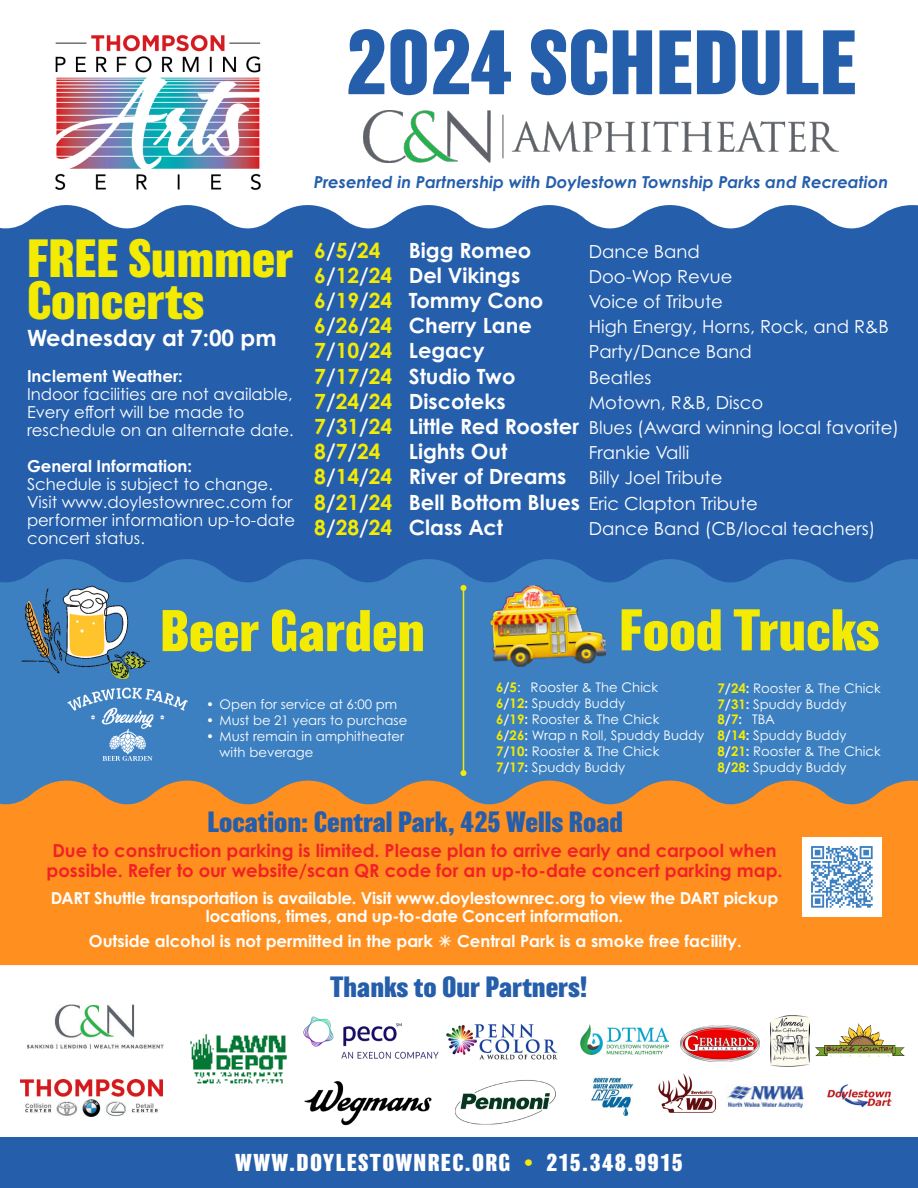
<style>
.page{position:relative;width:918px;height:1188px;background:#fff}
.page>*{position:absolute;margin:0;border:0;box-sizing:border-box;transform-origin:0 0}
.t1{font:800 84px "Balboa";color:#255eab}
.t2{font:800 54px "Balboa";color:#f4eb02}
.t3{font:800 49.5px/42px "Balboa";color:#f4eb02}
.t4{font:800 27px "Balboa";color:#255eab}
.t5{font:800 22.5px "Balboa";letter-spacing:.06em;color:#fff}
.t6{font:700 22.5px "Century Gothic Pro";color:#fff}
.t7{font:700 21px "Century Gothic Pro";color:#fff}
.t8{font:700 21px "Century Gothic Pro";color:#f4eb02}
.t9{font:18px "Century Gothic Pro";color:#fff}
.t10{font:700 18px/19.5px "Century Gothic Pro";color:#f02226;text-align:center}
.t11{font:700 16.5px/18px "Century Gothic Pro";letter-spacing:-.01em;color:#fff;text-align:center}
.t12{font:16.5px/18px "Century Gothic Pro";color:#fff}
.t13{font:italic 700 16.5px "Century Gothic Pro";color:#255eab}
.t14{font:13.2px/15.9px "Century Gothic Pro";color:#fff}
.s1{color:#fff}
.s2{color:#f4eb02}
.s3{font-weight:700;font-size:21px;color:#f4eb02}
.s4{font-weight:700;font-size:21px}
.s5{font-weight:700;color:#f4eb02}
.s6{font-weight:700}
</style>
<div class="page">
<div style="left:0;top:1137px;width:918px;height:51px;background:#255eab"></div>
<div style="left:0;top:205px;width:918px;height:343px;background:#255eab"></div>
<svg style="left:0;top:548px;width:918px;height:222px;background:#397bbe"></svg>
<svg style="left:0;top:770px;width:918px;height:195px;background:#e98e30"></svg>
<img style="left:455px;top:1080px;width:101px;height:45px">
<hr style="left:463px;top:588px;width:1px;height:185px;background:#f4eb02">
<svg style="left:460px;top:585px;width:6px;height:6px"></svg>
<svg style="left:460px;top:770px;width:6px;height:6px"></svg>
<img style="left:21px;top:585px;width:129px;height:97px">
<img style="left:489px;top:582px;width:118px;height:86px">
<img style="left:364px;top:110px;width:474px;height:53px">
<img style="left:55px;top:34px;width:206px;height:157px">
<img style="left:27px;top:1004px;width:137px;height:45px">
<img style="left:304px;top:1017px;width:135px;height:42px">
<img style="left:446px;top:1024px;width:112px;height:35px">
<img style="left:304px;top:1081px;width:128px;height:45px">
<img style="left:827px;top:1084px;width:65px;height:24px">
<img style="left:20px;top:1080px;width:143px;height:37px">
<img style="left:190px;top:1034px;width:97px;height:50px">
<img style="left:680px;top:1025px;width:79px;height:36px">
<img style="left:581px;top:1024px;width:88px;height:30px">
<img style="left:771px;top:1016px;width:38px;height:50px">
<img style="left:727px;top:1086px;width:77px;height:22px">
<img style="left:591px;top:1077px;width:42px;height:39px">
<img style="left:658px;top:1074px;width:57px;height:38px">
<img style="left:48px;top:679px;width:158px;height:98px">
<img style="left:815px;top:1023px;width:90px;height:34px">
<img style="left:802px;top:837px;width:79px;height:80px">
<svg style="left:439px;top:935px;width:12px;height:12px"></svg>
<p class="t1" style="left:345px;top:16px;width:513px">2024 SCHEDULE</p>
<p class="t3" style="left:27px;top:238px;width:268px">FREE Summer<br>Concerts</p>
<p class="t6" style="left:27px;top:324px;width:251px">Wednesday at 7:00 pm</p>
<p class="t11" style="left:27px;top:367px;width:157px">Inclement Weather:</p>
<p class="t12" style="left:27px;top:385px;width:268px">Indoor facilities are not available,<br>Every effort will be made to reschedule on an alternate date.</p>
<p class="t11" style="left:27px;top:457px;width:167px">General Information:</p>
<p class="t12" style="left:27px;top:475px;width:270px">Schedule is subject to change.<br>Visit www.doylestownrec.com for performer information up-to-date concert status.</p>
<p class="t13" style="left:314px;top:171px;width:576px">Presented in Partnership with Doylestown Township Parks and Recreation</p>
<p class="t8" style="left:314px;top:237px;width:68px">6<span class="s1">/</span>5<span class="s1">/</span>24</p>
<p class="t7" style="left:409px;top:237px;width:124px">Bigg Romeo</p>
<p class="t9" style="left:589px;top:240px;width:112px">Dance Band</p>
<p class="t7" style="left:314px;top:262px;width:208px"><span class="s2">6</span>/<span class="s2">12</span>/<span class="s2">24</span> Del Vikings</p>
<p class="t9" style="left:589px;top:265px;width:145px">Doo-Wop Revue</p>
<p class="t7" style="left:314px;top:287px;width:231px"><span class="s2">6</span>/<span class="s2">19</span>/<span class="s2">24</span> Tommy Cono</p>
<p class="t9" style="left:589px;top:291px;width:136px">Voice of Tribute</p>
<p class="t7" style="left:314px;top:313px;width:219px"><span class="s2">6</span>/<span class="s2">26</span>/<span class="s2">24</span> Cherry Lane</p>
<p class="t9" style="left:589px;top:316px;width:302px">High Energy, Horns, Rock, and R&amp;B</p>
<p class="t7" style="left:314px;top:338px;width:172px"><span class="s2">7</span>/<span class="s2">10</span>/<span class="s2">24</span> Legacy</p>
<p class="t9" style="left:589px;top:341px;width:164px">Party/Dance Band</p>
<p class="t7" style="left:314px;top:363px;width:203px"><span class="s2">7</span>/<span class="s2">17</span>/<span class="s2">24</span> Studio Two</p>
<p class="t9" style="left:589px;top:366px;width:64px">Beatles</p>
<p class="t7" style="left:314px;top:388px;width:193px"><span class="s2">7</span>/<span class="s2">24</span>/<span class="s2">24</span> Discoteks</p>
<p class="t9" style="left:589px;top:391px;width:176px">Motown, R&amp;B, Disco</p>
<p class="t9" style="left:314px;top:417px;width:586px"><span class="s3">7</span><span class="s4">/</span><span class="s3">31</span><span class="s4">/</span><span class="s3">24</span> <span class="s4">Little Red Rooster</span> Blues (Award winning local favorite)</p>
<p class="t8" style="left:314px;top:439px;width:68px">8<span class="s1">/</span>7<span class="s1">/</span>24</p>
<p class="t7" style="left:409px;top:439px;width:100px">Lights Out</p>
<p class="t9" style="left:589px;top:442px;width:102px">Frankie Valli</p>
<p class="t9" style="left:314px;top:467px;width:410px"><span class="s3">8</span><span class="s4">/</span><span class="s3">14</span><span class="s4">/</span><span class="s3">24</span> <span class="s4">River of Dreams</span> Billy Joel Tribute</p>
<p class="t9" style="left:314px;top:492px;width:445px"><span class="s3">8</span><span class="s4">/</span><span class="s3">21</span><span class="s4">/</span><span class="s3">24</span> <span class="s4">Bell Bottom Blues</span> Eric Clapton Tribute</p>
<p class="t7" style="left:314px;top:514px;width:190px"><span class="s2">8</span>/<span class="s2">28</span>/<span class="s2">24</span> Class Act</p>
<p class="t9" style="left:589px;top:517px;width:288px">Dance Band (CB/local teachers)</p>
<p class="t2" style="left:160px;top:601px;width:266px">Beer Garden</p>
<p class="t14" style="left:206px;top:696px;width:193px">• Open for service at 6:00 pm</p>
<p class="t14" style="left:206px;top:712px;width:203px">• Must be 21 years to purchase</p>
<p class="t14" style="left:220px;top:728px;width:186px;text-indent:-13px">• Must remain in amphitheater with beverage</p>
<p class="t2" style="left:619px;top:600px;width:262px">Food Trucks</p>
<p class="t14" style="left:496px;top:679px;width:164px"><span class="s5">6</span><span class="s6">/</span><span class="s5">5</span>: Rooster &amp; The Chick</p>
<p class="t14" style="left:496px;top:695px;width:131px"><span class="s5">6</span><span class="s6">/</span><span class="s5">12</span><span class="s6">:</span> Spuddy Buddy</p>
<p class="t14" style="left:496px;top:711px;width:165px"><span class="s5">6</span><span class="s6">/</span><span class="s5">19</span><span class="s6">:</span> Rooster &amp; The Chick</p>
<p class="t14" style="left:496px;top:727px;width:210px"><span class="s5">6</span><span class="s6">/</span><span class="s5">26</span><span class="s6">:</span> Wrap n Roll, Spuddy Buddy</p>
<p class="t14" style="left:496px;top:743px;width:165px"><span class="s5">7</span><span class="s6">/</span><span class="s5">10</span><span class="s6">:</span> Rooster &amp; The Chick</p>
<p class="t14" style="left:496px;top:759px;width:131px"><span class="s5">7</span><span class="s6">/</span><span class="s5">17</span><span class="s6">:</span> Spuddy Buddy</p>
<p class="t14" style="left:718px;top:680px;width:165px"><span class="s5">7</span><span class="s6">/</span><span class="s5">24</span><span class="s6">:</span> Rooster &amp; The Chick</p>
<p class="t14" style="left:718px;top:696px;width:131px"><span class="s5">7</span><span class="s6">/</span><span class="s5">31</span><span class="s6">:</span> Spuddy Buddy</p>
<p class="t14" style="left:718px;top:712px;width:59px"><span class="s5">8</span><span class="s6">/</span><span class="s5">7</span><span class="s6">:</span> TBA</p>
<p class="t14" style="left:718px;top:728px;width:131px"><span class="s5">8</span><span class="s6">/</span><span class="s5">14</span><span class="s6">:</span> Spuddy Buddy</p>
<p class="t14" style="left:718px;top:743px;width:165px"><span class="s5">8</span><span class="s6">/</span><span class="s5">21</span><span class="s6">:</span> Rooster &amp; The Chick</p>
<p class="t14" style="left:718px;top:759px;width:131px"><span class="s5">8</span><span class="s6">/</span><span class="s5">28</span><span class="s6">:</span> Spuddy Buddy</p>
<p class="t4" style="left:207px;top:806px;width:417px">Location: Central Park, 425 Wells Road</p>
<p class="t10" style="left:46px;top:841px;width:738px">Due to construction parking is limited. Please plan to arrive early and carpool when possible. Refer to our website/scan QR code for an up-to-date concert parking map.</p>
<p class="t11" style="left:51px;top:888px;width:729px">DART Shuttle transportation is available. Visit www.doylestownrec.org to view the DART pickup locations, times, and up-to-date Concert information.</p>
<p class="t11" style="left:89px;top:932px;width:346px">Outside alcohol is not permitted in the park</p>
<p class="t11" style="left:457px;top:932px;width:286px">Central Park is a smoke free facility.</p>
<p class="t4" style="left:330px;top:972px;width:259px">Thanks to Our Partners!</p>
<p class="t5" style="left:235px;top:1151px;width:449px">WWW.DOYLESTOWNREC.ORG <span class="s2">•</span> 215.348.9915</p>
</div>
